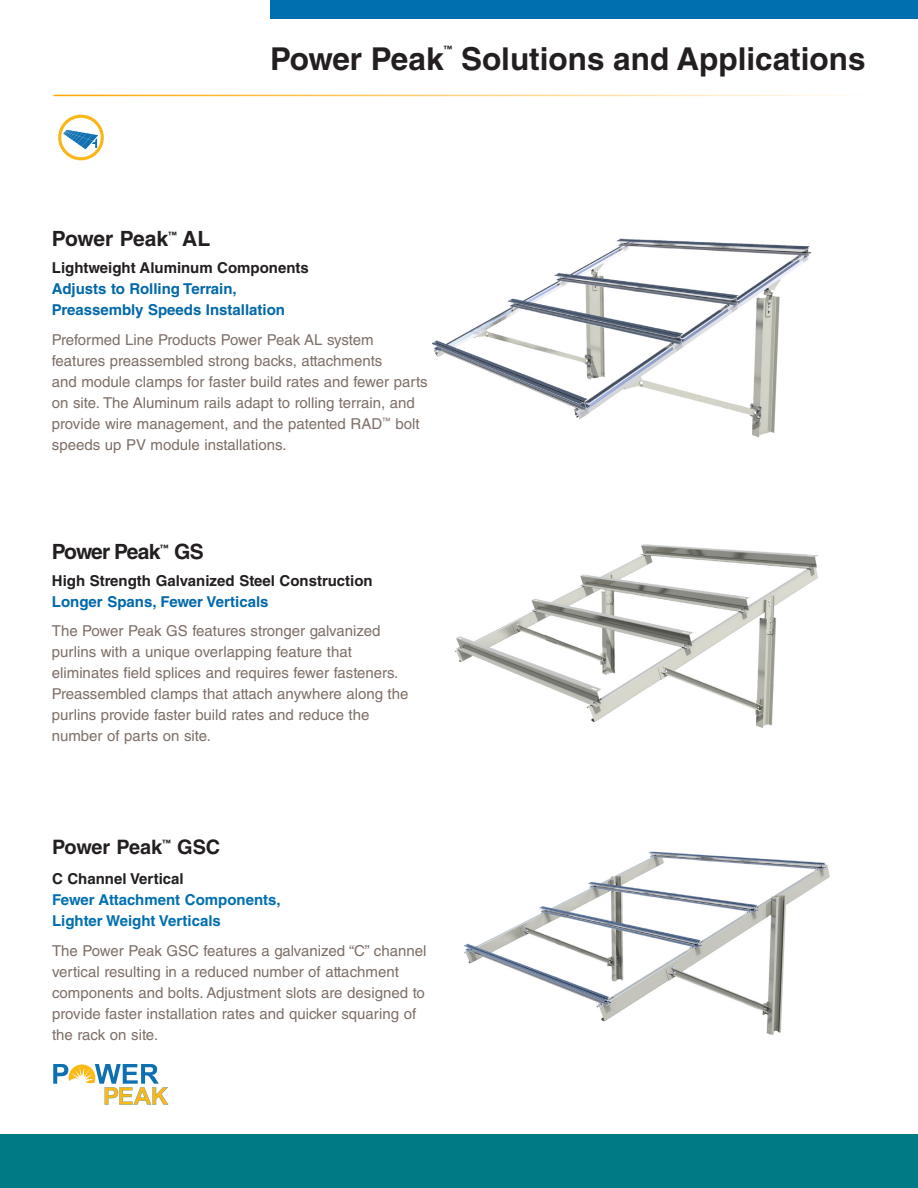
<style>
.page{position:relative;width:918px;height:1188px;background:#fff}
.page>*{position:absolute;margin:0;border:0;box-sizing:border-box;transform-origin:0 0}
.t1{font:700 31.5px "Helvetica LT Std";color:#231f20}
.Product_Name{font:700 21px "Helvetica LT Std";letter-spacing:-.035em;color:#231f20}
.Product_Name-2{font:700 21px "Helvetica LT Std";letter-spacing:-.015em;color:#231f20}
.Product_Name-3{font:700 19.95px "Helvetica LT Std";color:#231f20}
.Product_Name-4{font:15px/21px "Helvetica LT Std";color:#7d6e66}
.Product_Name-5{font:700 15px/21px "Helvetica LT Std";color:#0068a9}
.Product_Name-6{font:700 15px "Helvetica LT Std";color:#231f20}
.Product_Name-7{font:700 15px/21px "Helvetica LT Std";color:#006faf}
.Product_Name-8{font:700 8.7px "Helvetica LT Std";color:#231f20}
.s1{color:#231f20}
</style>
<div class="page">
<img style="left:432px;top:238px;width:380px;height:200px">
<div style="left:270px;top:0;width:648px;height:18px;background:#006faf"></div>
<img style="left:454px;top:544px;width:365px;height:184px">
<img style="left:463px;top:851px;width:367px;height:184px">
<svg style="left:53px;top:1064px;width:115px;height:41px"></svg>
<hr style="left:54px;top:95px;width:818px;height:1px;background:#ffa700">
<div style="left:0;top:1134px;width:918px;height:54px;background:#007b85"></div>
<svg style="left:58px;top:115px;width:46px;height:45px"></svg>
<p class="Product_Name-8" style="left:444px;top:43px;width:10px">™</p>
<p class="t1" style="left:461px;top:40px;width:406px">Solutions and Applications</p>
<p class="t1" style="left:270px;top:40px;width:175px">Power Peak</p>
<p class="Product_Name-2" style="left:52px;top:226px;width:118px">Power Peak</p>
<p class="Product_Name-8" style="left:168px;top:230px;width:10px">™</p>
<p class="Product_Name" style="left:182px;top:226px;width:29px">AL</p>
<p class="Product_Name-6" style="left:52px;top:258px;width:259px">Lightweight Aluminum Components</p>
<p class="Product_Name-5" style="left:52px;top:278px;width:235px">Adjusts to Rolling Terrain,<br>Preassembly Speeds Installation</p>
<p class="Product_Name-4" style="left:52px;top:329px;width:377px">Preformed Line Products Power Peak AL system features preassembled strong backs, attachments<br>and module clamps for faster build rates and fewer parts on site. The Aluminum rails adapt to rolling terrain, and provide wire management, and the patented RAD<sup>™</sup> bolt speeds up PV module installations.</p>
<p class="Product_Name" style="left:52px;top:539px;width:110px">Power Peak</p>
<p class="Product_Name-8" style="left:160px;top:543px;width:10px">™</p>
<p class="Product_Name" style="left:174px;top:539px;width:31px">GS</p>
<p class="Product_Name-6" style="left:52px;top:571px;width:322px">High Strength Galvanized Steel Construction</p>
<p class="Product_Name-5" style="left:52px;top:591px;width:218px">Longer Spans, Fewer Verticals</p>
<p class="Product_Name-4" style="left:52px;top:621px;width:358px">The Power Peak GS features stronger galvanized purlins with a unique overlapping feature that eliminates field splices and requires fewer fasteners.<br>Preassembled clamps that attach anywhere along the purlins provide faster build rates and reduce the number of parts on site.</p>
<p class="Product_Name-3" style="left:52px;top:835px;width:112px">Power Peak</p>
<p class="Product_Name-8" style="left:162px;top:838px;width:10px">™</p>
<p class="Product_Name-3" style="left:177px;top:835px;width:45px">GSC</p>
<p class="Product_Name-7" style="left:52px;top:868px;width:230px"><span class="s1">C Channel Vertical<br></span>Fewer Attachment Components,<br>Lighter Weight Verticals</p>
<p class="Product_Name-4" style="left:52px;top:940px;width:376px">The Power Peak GSC features a galvanized “C” channel vertical resulting in a reduced number of attachment components and bolts. Adjustment slots are designed to provide faster installation rates and quicker squaring of the rack on site.</p>
</div>
